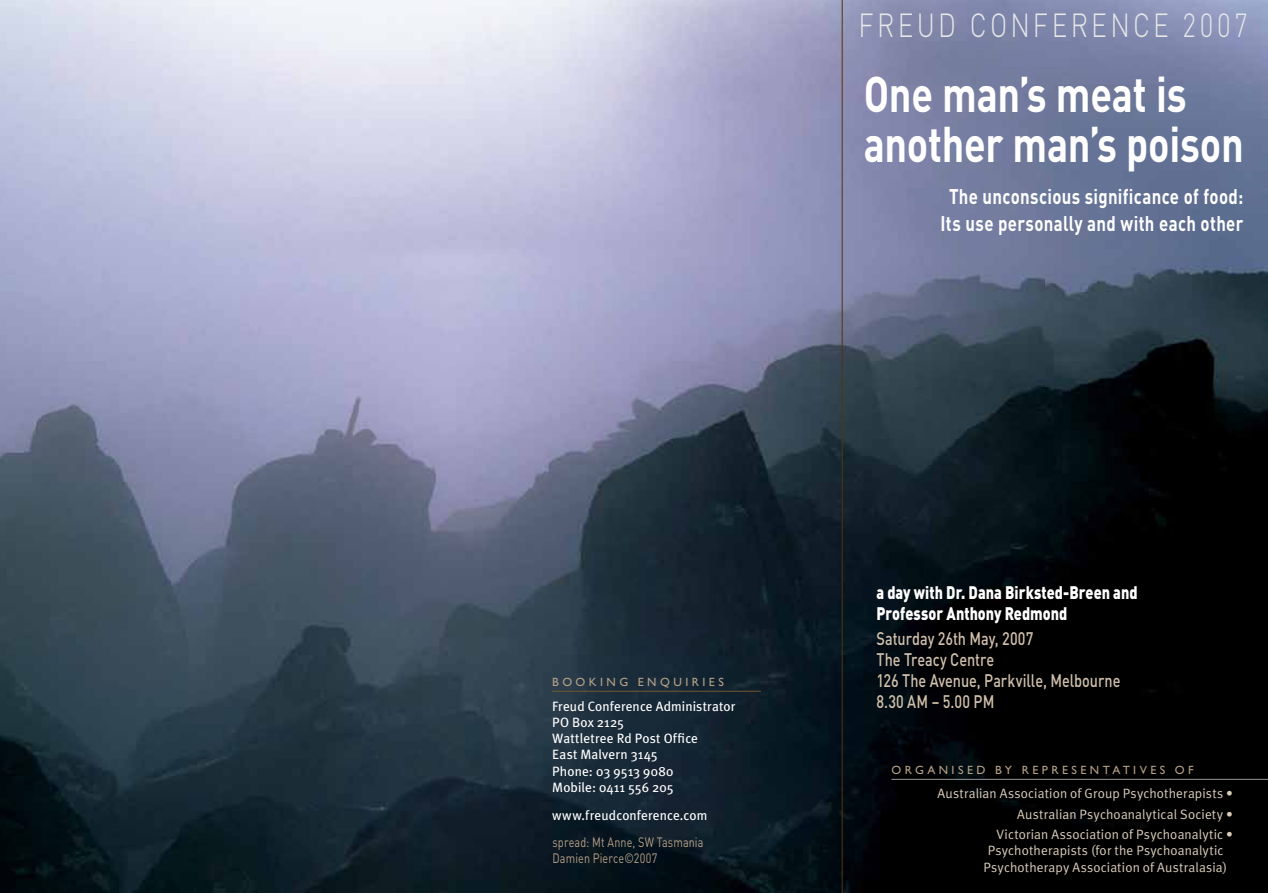
<style>
.page{position:relative;width:1268px;height:893px;background:#fff}
.page>*{position:absolute;margin:0;border:0;box-sizing:border-box;transform-origin:0 0}
.t1{font:700 49.5px/49.5px "DIN";letter-spacing:-.005em;color:#fff;scale:.8 1}
.t2{font:300 33px "DIN";letter-spacing:.125em;color:#e6e7e8;scale:.8 1}
.t3{font:700 21px/27px "DIN";letter-spacing:.02em;color:#fff;text-align:center;scale:.8 1}
.t4{font:500 18px/21px "DIN";color:#d1c0ac;scale:.8 1}
.t5{font:900 18px/21px "DIN";color:#fff;scale:.8 1}
.t6{font:13.5px/20.7px "Meta Plus Normal";letter-spacing:.01em;color:#d9cbba;text-align:right}
.t7{font:13.5px/16.2px "Meta Plus";letter-spacing:.01em;color:#fff}
.t8{font:13.5px/16.2px "DIN";letter-spacing:.01em;color:#b6a186;scale:.8 1}
.t9{font:12px "Gill Sans";letter-spacing:.285em;color:#b6a186}
.s1{font-family:"Gill Sans"}
</style>
<div class="page">
<img style="left:0;top:0;width:1267px;height:893px">
<hr style="left:891px;top:779px;width:376px;height:1px;background:#939598">
<hr style="left:552px;top:691px;width:208px;height:1px;background:#735833">
<hr style="left:841px;top:0;width:1px;height:893px;background:#50360a">
<div style="left:1229px;top:839px;width:6px;height:25px;background:#000"></div>
<div style="left:1229px;top:868px;width:11px;height:7px;background:#000"></div>
<h2 class="t2" style="left:858px;top:5px;width:488px">FREUD CONFERENCE 2007</h2>
<h1 class="t1" style="left:863px;top:68px;width:476px">One man’s meat is another man’s poison</h1>
<h3 class="t3" style="left:940px;top:182px;width:380px">The unconscious significance of food:<br>Its use personally and with each other</h3>
<p class="t9" style="left:552px;top:675px;width:173px">BOOKING ENQUIRIES</p>
<p class="t7" style="left:552px;top:698px;width:185px">Freud Conference Administrator<br>PO Box 2125<br>Wattletree Rd Post Office<br>East Malvern 3145<br>Phone: 03 9513 9080<br>Mobile: 0411 556 205</p>
<p class="t7" style="left:552px;top:807px;width:157px">www.freudconference.com</p>
<p class="t8" style="left:552px;top:834px;width:190px">spread: Mt Anne, SW Tasmania<br>Damien Pierce©2007</p>
<h3 class="t5" style="left:876px;top:580px;width:328px">a day with Dr. Dana Birksted-Breen and<br>Professor Anthony Redmond</h3>
<h3 class="t4" style="left:876px;top:627px;width:306px">Saturday 26th May, 2007<br>The Treacy Centre<br>126 The Avenue, Parkville, Melbourne<br>8.30 AM – 5.00 PM</h3>
<p class="t9" style="left:891px;top:763px;width:303px">ORGANISED BY REPRESENTATIVES OF</p>
<p class="t6" style="left:937px;top:783px;width:297px">Australian Association of Group Psychotherapists •<br>Australian Psychoanalytical Society •<br>Victorian Association of Psychoanalytic •</p>
<p class="t6" style="left:983px;top:842px;width:251px;line-height:16.2px;text-align:center">Psychotherapists (for the Psychoanalytic .<br>Psychotherapy Association of Australasia) <span class="s1">.</span></p>
</div>
